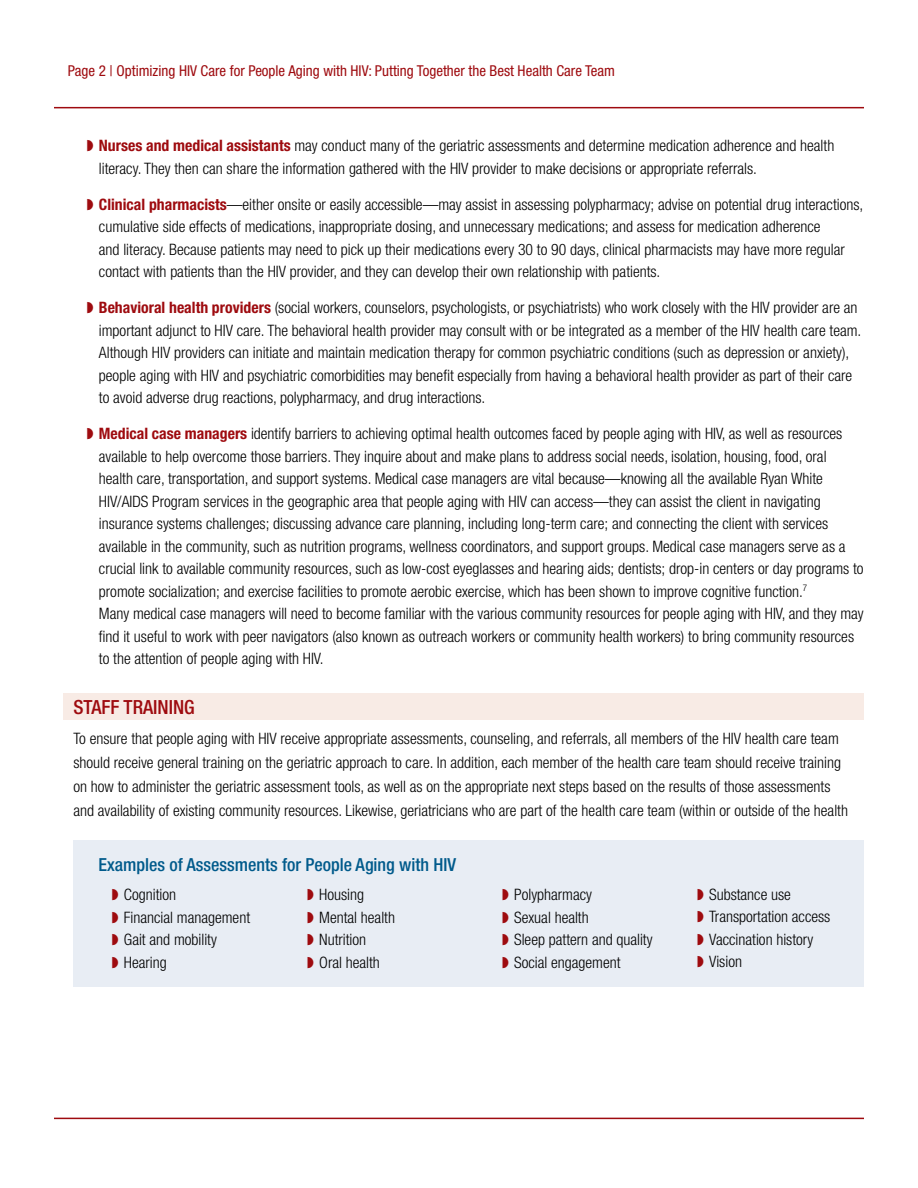
<style>
.page{position:relative;width:918px;height:1188px;background:#fff}
.page>*{position:absolute;margin:0;border:0;box-sizing:border-box;transform-origin:0 0}
.t1{font:500 condensed 19.5px "Helvetica Neue LT Std";color:#9e0b0f}
.t2{font:500 condensed 18px "Helvetica Neue LT Std";color:#005a8b}
.t3{font:300 condensed 15.75px/22.5px "Helvetica Neue LT Std";color:#000}
.t4{font:condensed 15px "Helvetica Neue LT Std";color:#9e0b0f}
.t5{font:300 condensed 9.15px "Helvetica Neue LT Std";color:#000}
.s1{color:#9e0b0f}
.s2{font-weight:700;color:#9e0b0f}
</style>
<div class="page">
<hr style="left:54px;top:107px;width:810px;height:1px;background:#9e0b0f">
<hr style="left:54px;top:1118px;width:810px;height:1px;background:#9e0b0f">
<div style="left:64px;top:693px;width:800px;height:26px;background:#f8ebe5"></div>
<div style="left:73px;top:840px;width:791px;height:147px;background:#e8edf4"></div>
<p class="t4" style="left:68px;top:62px;width:549px">Page 2 | Optimizing HIV Care for People Aging with HIV: Putting Together the Best Health Care Team</p>
<p class="t3" style="left:99px;top:134px;width:737px;text-indent:-12px"><span class="s1">◗</span> <span class="s2">Nurses and medical assistants</span> may conduct many of the geriatric assessments and determine medication adherence and health literacy. They then can share the information gathered with the HIV provider to make decisions or appropriate referrals.</p>
<p class="t3" style="left:99px;top:193px;width:766px;text-indent:-12px"><span class="s1">◗</span> <span class="s2">Clinical pharmacists</span>—either onsite or easily accessible—may assist in assessing polypharmacy; advise on potential drug interactions, cumulative side effects of medications, inappropriate dosing, and unnecessary medications; and assess for medication adherence<br>and literacy. Because patients may need to pick up their medications every 30 to 90 days, clinical pharmacists may have more regular contact with patients than the HIV provider, and they can develop their own relationship with patients.</p>
<p class="t3" style="left:99px;top:296px;width:764px;text-indent:-12px"><span class="s1">◗</span> <span class="s2">Behavioral health providers</span> (social workers, counselors, psychologists, or psychiatrists) who work closely with the HIV provider are an important adjunct to HIV care. The behavioral health provider may consult with or be integrated as a member of the HIV health care team.<br>Although HIV providers can initiate and maintain medication therapy for common psychiatric conditions (such as depression or anxiety), people aging with HIV and psychiatric comorbidities may benefit especially from having a behavioral health provider as part of their care to avoid adverse drug reactions, polypharmacy, and drug interactions.</p>
<p class="t3" style="left:99px;top:422px;width:766px;text-indent:-12px"><span class="s1">◗</span> <span class="s2">Medical case managers</span> identify barriers to achieving optimal health outcomes faced by people aging with HIV, as well as resources available to help overcome those barriers. They inquire about and make plans to address social needs, isolation, housing, food, oral health care, transportation, and support systems. Medical case managers are vital because—knowing all the available Ryan White HIV/AIDS Program services in the geographic area that people aging with HIV can access—they can assist the client in navigating insurance systems challenges; discussing advance care planning, including long-term care; and connecting the client with services available in the community, such as nutrition programs, wellness coordinators, and support groups. Medical case managers serve as a crucial link to available community resources, such as low-cost eyeglasses and hearing aids; dentists; drop-in centers or day programs to promote socialization; and exercise facilities to promote aerobic exercise, which has been shown to improve cognitive function.<br>Many medical case managers will need to become familiar with the various community resources for people aging with HIV, and they may find it useful to work with peer navigators (also known as outreach workers or community health workers) to bring community resources to the attention of people aging with HIV.</p>
<p class="t5" style="left:803px;top:583px;width:6px">7</p>
<p class="t1" style="left:73px;top:695px;width:123px">STAFF TRAINING</p>
<p class="t3" style="left:73px;top:727px;width:776px;line-height:24px">To ensure that people aging with HIV receive appropriate assessments, counseling, and referrals, all members of the HIV health care team should receive general training on the geriatric approach to care. In addition, each member of the health care team should receive training on how to administer the geriatric assessment tools, as well as on the appropriate next steps based on the results of those assessments and availability of existing community resources. Likewise, geriatricians who are part of the health care team (within or outside of the health</p>
<p class="t2" style="left:98px;top:854px;width:359px">Examples of Assessments for People Aging with HIV</p>
<p class="t3" style="left:112px;top:883px;width:140px"><span class="s1">◗</span> Cognition<br><span class="s1">◗</span> Financial management <span class="s1">◗</span> Gait and mobility<br><span class="s1">◗</span> Hearing</p>
<p class="t3" style="left:307px;top:883px;width:89px"><span class="s1">◗</span> Housing<br><span class="s1">◗</span> Mental health <span class="s1">◗</span> Nutrition<br><span class="s1">◗</span> Oral health</p>
<p class="t3" style="left:502px;top:883px;width:152px"><span class="s1">◗</span> Polypharmacy<br><span class="s1">◗</span> Sexual health<br><span class="s1">◗</span> Sleep pattern and quality <span class="s1">◗</span> Social engagement</p>
<p class="t3" style="left:697px;top:883px;width:135px"><span class="s1">◗</span> Substance use<br><span class="s1">◗</span> Transportation access <span class="s1">◗</span> Vaccination history<br><span class="s1">◗</span> Vision</p>
</div>
